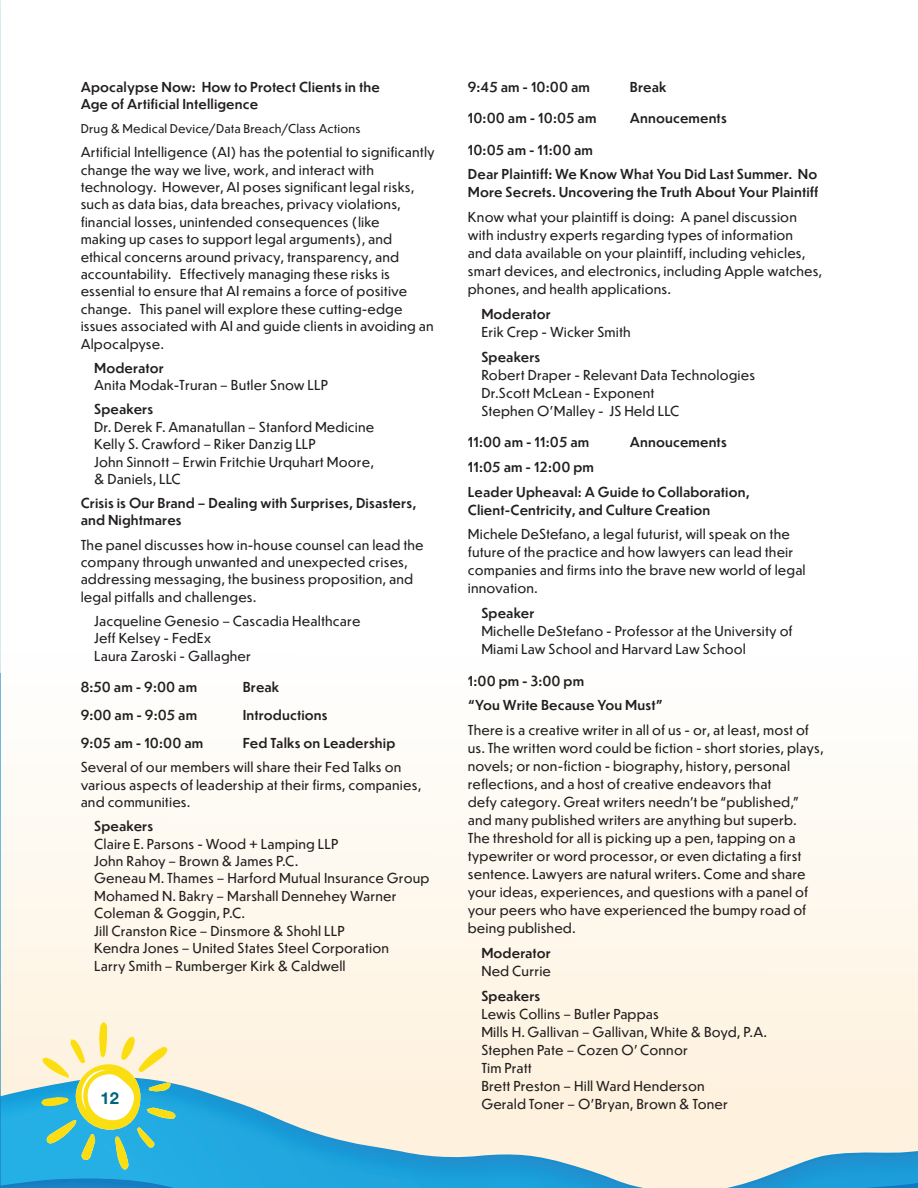
<style>
.page{position:relative;width:918px;height:1188px;background:#fff}
.page>*{position:absolute;margin:0;border:0;box-sizing:border-box;transform-origin:0 0}
.t1{font:700 16.5px "Helvetica Neue";color:#00647c}
.t2{font:13.5px/18px "Dunbar Text";letter-spacing:.01em;color:#231f20}
.t3{font:500 13.5px/18px "Dunbar Text";letter-spacing:.01em;color:#231f20}
.t4{font:12px "Dunbar Text";letter-spacing:.01em;color:#231f20}
.s1{font-weight:500}
.s2{font-weight:400}
</style>
<div class="page">
<svg style="left:1px;top:802px;width:917px;height:386px"></svg>
<svg style="left:41px;top:1022px;width:134px;height:148px;background:#a7d3bb"></svg>
<p class="t3" style="left:81px;top:77px;width:301px;line-height:17.4px">Apocalypse Now: How to Protect Clients in the<br>Age of Artificial Intelligence</p>
<p class="t4" style="left:81px;top:120px;width:281px">Drug &amp; Medical Device/Data Breach/Class Actions</p>
<p class="t2" style="left:81px;top:143px;width:356px;line-height:17.4px">Artificial Intelligence (AI) has the potential to significantly change the way we live, work, and interact with technology. However, AI poses significant legal risks, such as data bias, data breaches, privacy violations, financial losses, unintended consequences (like<br>making up cases to support legal arguments), and ethical concerns around privacy, transparency, and accountability. Effectively managing these risks is essential to ensure that AI remains a force of positive change. This panel will explore these cutting-edge issues associated with AI and guide clients in avoiding an Alpocalpyse.</p>
<p class="t2" style="left:94px;top:359px;width:235px;line-height:17.4px"><span class="s1">Moderator<br></span>Anita Modak-Truran – Butler Snow LLP</p>
<p class="t2" style="left:94px;top:400px;width:282px;line-height:17.4px"><span class="s1">Speakers<br></span>Dr. Derek F. Amanatullan – Stanford Medicine<br>Kelly S. Crawford – Riker Danzig LLP<br>John Sinnott – Erwin Fritchie Urquhart Moore, &amp; Daniels, LLC</p>
<p class="t3" style="left:81px;top:494px;width:337px;line-height:17.4px">Crisis is Our Brand – Dealing with Surprises, Disasters, and Nightmares</p>
<p class="t2" style="left:81px;top:535px;width:345px;line-height:17.4px">The panel discusses how in-house counsel can lead the company through unwanted and unexpected crises, addressing messaging, the business proposition, and legal pitfalls and challenges.</p>
<p class="t2" style="left:94px;top:612px;width:268px;line-height:17.4px">Jacqueline Genesio – Cascadia Healthcare<br>Jeff Kelsey - FedEx<br>Laura Zaroski - Gallagher</p>
<p class="t3" style="left:81px;top:677px;width:118px">8:50 am - 9:00 am</p>
<p class="t3" style="left:243px;top:677px;width:38px">Break</p>
<p class="t3" style="left:81px;top:705px;width:118px">9:00 am - 9:05 am</p>
<p class="t3" style="left:243px;top:705px;width:87px">Introductions</p>
<p class="t3" style="left:81px;top:734px;width:124px">9:05 am - 10:00 am</p>
<p class="t3" style="left:243px;top:734px;width:154px">Fed Talks on Leadership</p>
<p class="t2" style="left:81px;top:758px;width:342px;line-height:17.4px">Several of our members will share their Fed Talks on various aspects of leadership at their firms, companies, and communities.</p>
<p class="t2" style="left:94px;top:817px;width:337px;line-height:17.5px"><span class="s1">Speakers<br></span>Claire E. Parsons - Wood + Lamping LLP<br>John Rahoy – Brown &amp; James P.C.<br>Geneau M. Thames – Harford Mutual Insurance Group Mohamed N. Bakry – Marshall Dennehey Warner Coleman &amp; Goggin, P.C.<br>Jill Cranston Rice – Dinsmore &amp; Shohl LLP<br>Kendra Jones – United States Steel Corporation<br>Larry Smith – Rumberger Kirk &amp; Caldwell</p>
<p class="t1" style="left:101px;top:1085px;width:20px">12</p>
<p class="t3" style="left:468px;top:77px;width:124px">9:45 am - 10:00 am</p>
<p class="t3" style="left:630px;top:77px;width:38px">Break</p>
<p class="t3" style="left:468px;top:109px;width:130px">10:00 am - 10:05 am</p>
<p class="t3" style="left:630px;top:109px;width:99px">Annoucements</p>
<p class="t3" style="left:468px;top:140px;width:127px">10:05 am - 11:00 am</p>
<p class="t3" style="left:468px;top:165px;width:352px">Dear Plaintiff: We Know What You Did Last Summer. No<br>More Secrets. Uncovering the Truth About Your Plaintiff</p>
<p class="t2" style="left:468px;top:208px;width:356px">Know what your plaintiff is doing: A panel discussion with industry experts regarding types of information<br>and data available on your plaintiff, including vehicles, smart devices, and electronics, including Apple watches, phones, and health applications.</p>
<p class="t2" style="left:481px;top:304px;width:151px"><span class="s1">Moderator<br></span>Erik Crep - Wicker Smith</p>
<p class="t3" style="left:481px;top:347px;width:61px">Speakers</p>
<p class="t2" style="left:481px;top:365px;width:275px">Robert Draper - Relevant Data Technologies<br>Dr.Scott McLean - Exponent<br>Stephen O’Malley - JS Held LLC</p>
<p class="t3" style="left:468px;top:433px;width:123px">11:00 am - 11:05 am</p>
<p class="t3" style="left:630px;top:433px;width:99px">Annoucements</p>
<p class="t3" style="left:468px;top:457px;width:128px">11:05 am - 12:00 pm</p>
<p class="t3" style="left:468px;top:482px;width:284px">Leader Upheaval: A Guide to Collaboration,<br>Client-Centricity, and Culture Creation</p>
<p class="t2" style="left:468px;top:525px;width:339px">Michele DeStefano, a legal futurist, will speak on the future of the practice and how lawyers can lead their companies and firms into the brave new world of legal innovation.</p>
<p class="t2" style="left:481px;top:604px;width:313px"><span class="s1">Speaker<br></span>Michelle DeStefano - Professor at the University of<br>Miami Law School and Harvard Law School</p>
<p class="t3" style="left:468px;top:671px;width:118px">1:00 pm - 3:00 pm</p>
<p class="t3" style="left:468px;top:696px;width:197px">“You Write Because You Must”</p>
<p class="t2" style="left:468px;top:721px;width:358px">There is a creative writer in all of us - or, at least, most of us. The written word could be fiction - short stories, plays, novels; or non-fiction - biography, history, personal reflections, and a host of creative endeavors that<br>defy category. Great writers needn’t be “published,” and many published writers are anything but superb.<br>The threshold for all is picking up a pen, tapping on a typewriter or word processor, or even dictating a first sentence. Lawyers are natural writers. Come and share your ideas, experiences, and questions with a panel of your peers who have experienced the bumpy road of being published.</p>
<p class="t3" style="left:481px;top:943px;width:71px">Moderator<br><span class="s2">Ned Currie</span></p>
<p class="t2" style="left:481px;top:986px;width:287px"><span class="s1">Speakers<br></span>Lewis Collins – Butler Pappas<br>Mills H. Gallivan – Gallivan, White &amp; Boyd, P.A.<br>Stephen Pate – Cozen O’ Connor<br>Tim Pratt<br>Brett Preston – Hill Ward Henderson<br>Gerald Toner – O’Bryan, Brown &amp; Toner</p>
</div>
